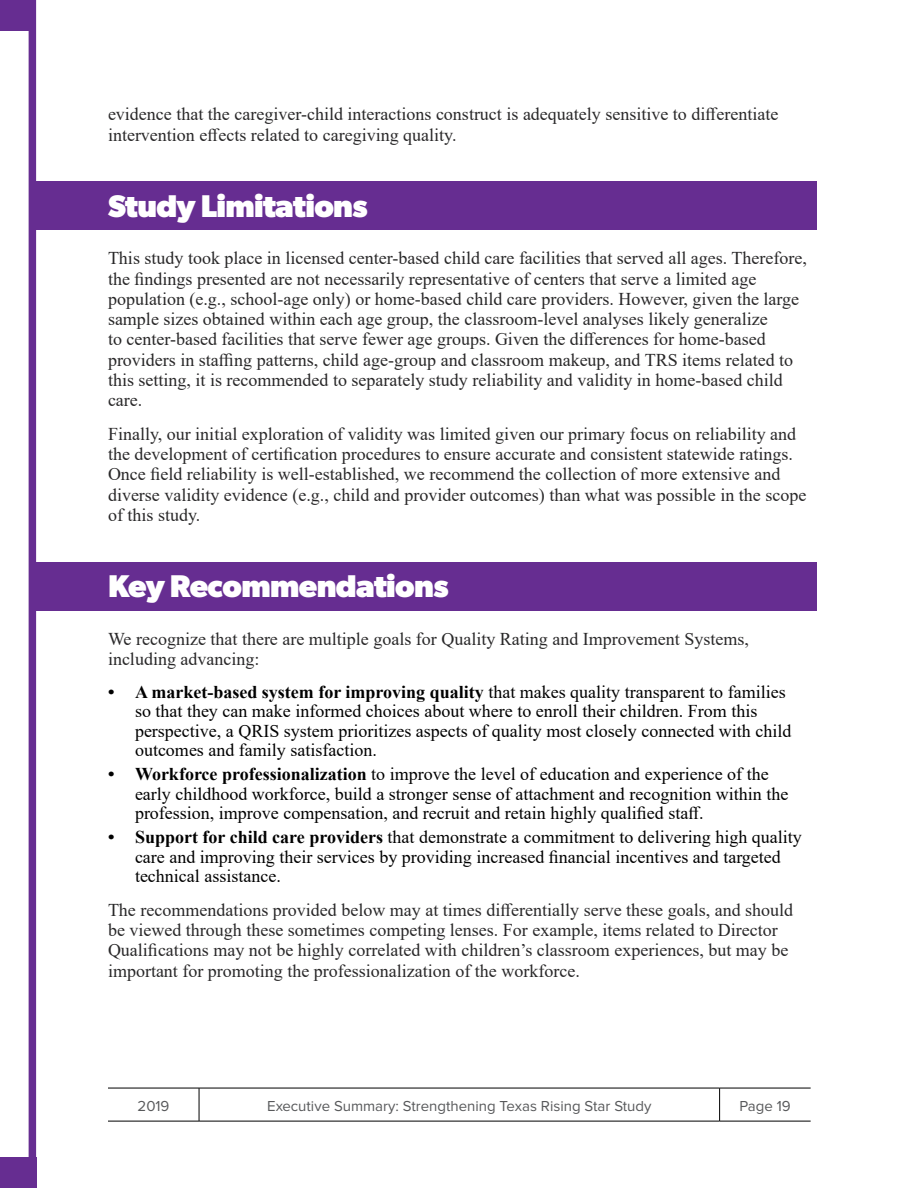
<style>
.page{position:relative;width:918px;height:1188px;background:#fff}
.page>*{position:absolute;margin:0;border:0;box-sizing:border-box;transform-origin:0 0}
.Section_Header_-_Exe{font:700 31.5px "Gibson";letter-spacing:-.02em;color:#fff}
.t1{font:18px/20.2px "Times New Roman";color:#292829}
.t2{font:18px/19.5px "Times New Roman";color:#000}
.t3{font:15px "Proxima Nova";color:#58595b}
.s1{font-weight:700}
</style>
<div class="page">
<hr style="left:108px;top:1088px;width:91px;height:1px;background:#000">
<hr style="left:199px;top:1088px;width:521px;height:1px;background:#000">
<hr style="left:199px;top:1088px;width:1px;height:33px;background:#000">
<hr style="left:720px;top:1088px;width:91px;height:1px;background:#000">
<hr style="left:719px;top:1088px;width:1px;height:33px;background:#000">
<hr style="left:108px;top:1121px;width:91px;height:1px;background:#000">
<hr style="left:199px;top:1121px;width:521px;height:1px;background:#000">
<hr style="left:720px;top:1121px;width:91px;height:1px;background:#000">
<svg style="left:0;top:0;width:36px;height:1158px"></svg>
<div style="left:0;top:0;width:32px;height:30px;background:#662d91"></div>
<div style="left:0;top:1158px;width:36px;height:30px;background:#662d91"></div>
<div style="left:34px;top:182px;width:783px;height:48px;background:#662d91"></div>
<div style="left:34px;top:562px;width:783px;height:49px;background:#662d91"></div>
<p class="t1" style="left:108px;top:104px;width:672px">evidence that the caregiver-child interactions construct is adequately sensitive to differentiate intervention effects related to caregiving quality.</p>
<h1 class="Section_Header_-_Exe" style="left:108px;top:188px;width:261px">Study Limitations</h1>
<p class="t1" style="left:108px;top:248px;width:701px">This study took place in licensed center-based child care facilities that served all ages. Therefore, the findings presented are not necessarily representative of centers that serve a limited age population (e.g., school-age only) or home-based child care providers. However, given the large sample sizes obtained within each age group, the classroom-level analyses likely generalize<br>to center-based facilities that serve fewer age groups. Given the differences for home-based providers in staffing patterns, child age-group and classroom makeup, and TRS items related to this setting, it is recommended to separately study reliability and validity in home-based child care.</p>
<p class="t1" style="left:108px;top:423px;width:700px">Finally, our initial exploration of validity was limited given our primary focus on reliability and the development of certification procedures to ensure accurate and consistent statewide ratings.<br>Once field reliability is well-established, we recommend the collection of more extensive and diverse validity evidence (e.g., child and provider outcomes) than what was possible in the scope of this study.</p>
<h1 class="Section_Header_-_Exe" style="left:108px;top:568px;width:342px">Key Recommendations</h1>
<p class="t1" style="left:108px;top:628px;width:642px">We recognize that there are multiple goals for Quality Rating and Improvement Systems, including advancing:</p>
<p class="t2" style="left:135px;top:682px;width:658px;text-indent:-27px"><span class="s1">• A market-based system for improving quality</span> that makes quality transparent to families so that they can make informed choices about where to enroll their children. From this perspective, a QRIS system prioritizes aspects of quality most closely connected with child outcomes and family satisfaction.</p>
<p class="t2" style="left:135px;top:764px;width:655px;text-indent:-27px"><span class="s1">• Workforce professionalization</span> to improve the level of education and experience of the early childhood workforce, build a stronger sense of attachment and recognition within the profession, improve compensation, and recruit and retain highly qualified staff.</p>
<p class="t2" style="left:135px;top:827px;width:668px;text-indent:-27px"><span class="s1">• Support for child care providers</span> that demonstrate a commitment to delivering high quality care and improving their services by providing increased financial incentives and targeted technical assistance.</p>
<p class="t1" style="left:108px;top:899px;width:687px">The recommendations provided below may at times differentially serve these goals, and should be viewed through these sometimes competing lenses. For example, items related to Director Qualifications may not be highly correlated with children’s classroom experiences, but may be important for promoting the professionalization of the workforce.</p>
<p class="t3" style="left:138px;top:1099px;width:33px">2019</p>
<p class="t3" style="left:267px;top:1099px;width:386px">Executive Summary: Strengthening Texas Rising Star Study</p>
<p class="t3" style="left:739px;top:1099px;width:53px">Page 19</p>
</div>
